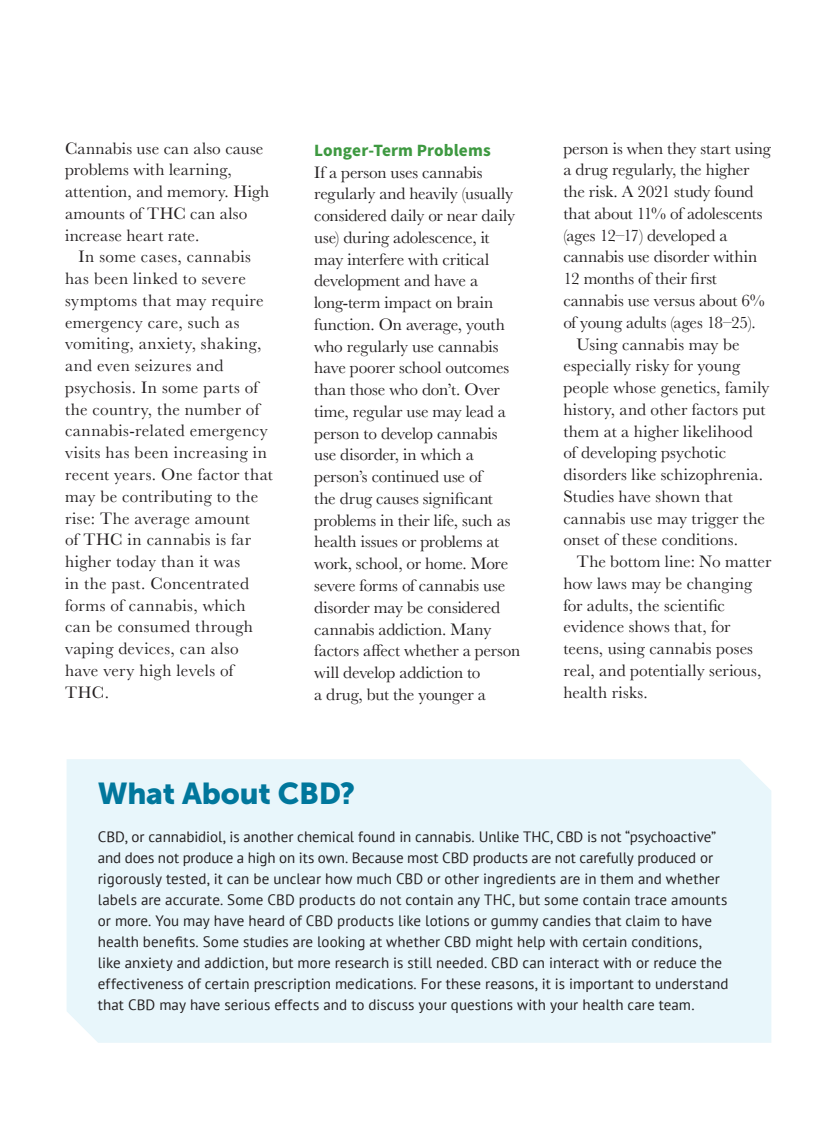
<style>
.page{position:relative;width:837px;height:1121px;background:#fff}
.page>*{position:absolute;margin:0;border:0;box-sizing:border-box;transform-origin:0 0}
.t1{font:30px "Museo Sans 900";letter-spacing:-.005em;color:#00779c}
.t2{font:17.25px/21.8px "Baskerville";letter-spacing:.005em;color:#231f20}
.t3{font:17.25px "Baskerville";letter-spacing:-.015em;color:#231f20}
.t4{font:700 17.25px "Source Sans Pro";letter-spacing:.005em;color:#3e9941}
.t5{font:15px/21px "PT Sans";letter-spacing:.005em;color:#231f20}
</style>
<div class="page">
<div style="left:67px;top:759px;width:704px;height:283px;background:#e8f6fb"></div>
<p class="t2" style="left:65px;top:137px;width:206px">Cannabis use can also cause problems with learning, attention, and memory. High amounts of THC can also increase heart rate.</p>
<p class="t2" style="left:65px;top:246px;width:209px;text-indent:14px">In some cases, cannabis has been linked to severe symptoms that may require emergency care, such as vomiting, anxiety, shaking, and even seizures and psychosis. In some parts of the country, the number of cannabis-related emergency visits has been increasing in recent years. One factor that may be contributing to the rise: The average amount<br>of THC in cannabis is far higher today than it was<br>in the past. Concentrated forms of cannabis, which can be consumed through vaping devices, can also have very high levels of<br>THC.</p>
<p class="t4" style="left:314px;top:138px;width:178px">Longer-Term Problems</p>
<p class="t2" style="left:314px;top:161px;width:208px">If a person uses cannabis regularly and heavily (usually considered daily or near daily use) during adolescence, it may interfere with critical development and have a long-term impact on brain function. On average, youth who regularly use cannabis have poorer school outcomes than those who don’t. Over time, regular use may lead a person to develop cannabis use disorder, in which a person’s continued use of<br>the drug causes significant problems in their life, such as health issues or problems at work, school, or home. More severe forms of cannabis use disorder may be considered cannabis addiction. Many factors affect whether a person will develop addiction to<br>a drug, but the younger a</p>
<h1 class="t1" style="left:98px;top:776px;width:259px">What About CBD?</h1>
<p class="t2" style="left:563px;top:137px;width:209px">person is when they start using</p>
<p class="t2" style="left:563px;top:159px;width:188px">a drug regularly, the higher</p>
<p class="t2" style="left:563px;top:181px;width:192px">the risk. A 2021 study found</p>
<p class="t3" style="left:563px;top:202px;width:201px">that about 11% of adolescents</p>
<p class="t2" style="left:563px;top:224px;width:166px">(ages 12–17) developed a</p>
<p class="t2" style="left:563px;top:246px;width:196px">cannabis use disorder within</p>
<p class="t3" style="left:563px;top:268px;width:155px">12 months of their first</p>
<p class="t2" style="left:563px;top:290px;width:203px">cannabis use versus about 6%</p>
<p class="t2" style="left:563px;top:311px;width:194px">of young adults (ages 18–25).</p>
<p class="t2" style="left:577px;top:333px;width:165px">Using cannabis may be</p>
<p class="t2" style="left:563px;top:355px;width:178px">especially risky for young</p>
<p class="t2" style="left:563px;top:377px;width:208px">people whose genetics, family</p>
<p class="t2" style="left:563px;top:398px;width:203px">history, and other factors put</p>
<p class="t2" style="left:563px;top:420px;width:191px">them at a higher likelihood</p>
<p class="t2" style="left:563px;top:442px;width:164px">of developing psychotic</p>
<p class="t2" style="left:563px;top:464px;width:201px">disorders like schizophrenia.</p>
<p class="t2" style="left:563px;top:485px;width:171px">Studies have shown that</p>
<p class="t2" style="left:563px;top:507px;width:203px">cannabis use may trigger the</p>
<p class="t2" style="left:563px;top:529px;width:176px">onset of these conditions.</p>
<p class="t2" style="left:577px;top:551px;width:196px">The bottom line: No matter</p>
<p class="t2" style="left:563px;top:572px;width:190px">how laws may be changing</p>
<p class="t2" style="left:563px;top:594px;width:163px">for adults, the scientific</p>
<p class="t2" style="left:563px;top:616px;width:169px">evidence shows that, for</p>
<p class="t2" style="left:563px;top:638px;width:191px">teens, using cannabis poses</p>
<p class="t2" style="left:563px;top:659px;width:200px">real, and potentially serious,</p>
<p class="t2" style="left:563px;top:681px;width:86px">health risks.</p>
<p class="t5" style="left:98px;top:825px;width:632px">CBD, or cannabidiol, is another chemical found in cannabis. Unlike THC, CBD is not “psychoactive” and does not produce a high on its own. Because most CBD products are not carefully produced or rigorously tested, it can be unclear how much CBD or other ingredients are in them and whether labels are accurate. Some CBD products do not contain any THC, but some contain trace amounts or more. You may have heard of CBD products like lotions or gummy candies that claim to have health benefits. Some studies are looking at whether CBD might help with certain conditions,<br>like anxiety and addiction, but more research is still needed. CBD can interact with or reduce the effectiveness of certain prescription medications. For these reasons, it is important to understand that CBD may have serious effects and to discuss your questions with your health care team.</p>
</div>
